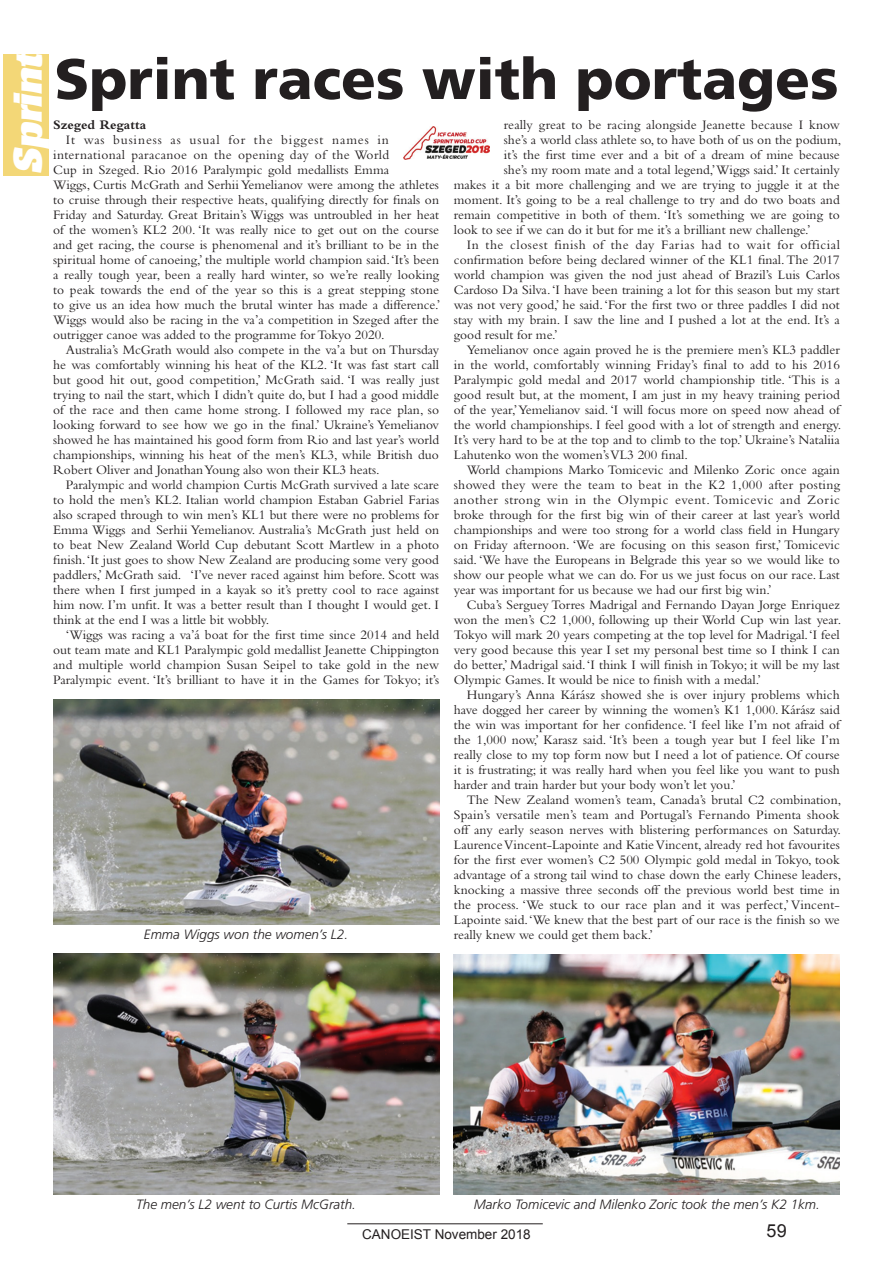
<style>
.page{position:relative;width:893px;height:1263px;background:#fff}
.page>*{position:absolute;margin:0;border:0;box-sizing:border-box;transform-origin:0 0}
.t1{font:900 57px "Frutiger";color:#231f20}
.t2{font:39px "Rillo Ital";color:#fff}
.t3{font:18px "Arial";color:#231f20}
.t4{font:13.5px/15px "Bembo";color:#231f20;text-align:justify}
.t5{font:13.5px "Bembo";letter-spacing:.04em;color:#231f20}
.t6{font:italic 300 13.5px "Frutiger";color:#231f20}
.t7{font:13.5px "Bembo";letter-spacing:.025em;color:#231f20}
.t8{font:13.5px "Arial";color:#231f20}
.t9{font:700 13.5px "Bembo";color:#231f20}
</style>
<div class="page">
<div style="left:4px;top:54px;width:45px;height:121px;background:#f3d777"></div>
<img style="left:404px;top:127px;width:85px;height:32px">
<img style="left:53px;top:699px;width:386px;height:225px">
<img style="left:53px;top:953px;width:386px;height:241px">
<img style="left:454px;top:954px;width:386px;height:240px">
<hr style="left:347px;top:1223px;width:196px;height:1px;background:#231f20">
<h2 class="t2" style="left:9px;top:174px;width:123px;rotate:-90deg">Sprint</h2>
<h1 class="t1" style="left:54px;top:45px;width:786px">Sprint races with portages</h1>
<p class="t4" style="left:504px;top:117px;width:337px">really great to be racing alongside Jeanette because I know</p>
<p class="t4" style="left:504px;top:132px;width:339px">she’s a world class athlete so, to have both of us on the podium,</p>
<p class="t4" style="left:504px;top:147px;width:337px">it’s the first time ever and a bit of a dream of mine because</p>
<p class="t4" style="left:504px;top:162px;width:337px">she’s my room mate and a total legend,’ Wiggs said.’ It certainly</p>
<p class="t4" style="left:454px;top:177px;width:387px">makes it a bit more challenging and we are trying to juggle it at the</p>
<p class="t4" style="left:454px;top:192px;width:387px">moment. It’s going to be a real challenge to try and do two boats and</p>
<p class="t4" style="left:454px;top:207px;width:387px">remain competitive in both of them. ‘It’s something we are going to</p>
<p class="t4" style="left:454px;top:222px;width:358px">look to see if we can do it but for me it’s a brilliant new challenge.’</p>
<p class="t5" style="left:467px;top:237px;width:375px">In the closest finish of the day Farias had to wait for official</p>
<p class="t4" style="left:454px;top:252px;width:387px">confirmation before being declared winner of the KL1 final. The 2017</p>
<p class="t4" style="left:454px;top:267px;width:387px">world champion was given the nod just ahead of Brazil’s Luis Carlos</p>
<p class="t4" style="left:454px;top:282px;width:387px">Cardoso Da Silva. ‘I have been training a lot for this season but my start</p>
<p class="t4" style="left:454px;top:297px;width:387px">was not very good,’ he said. ‘For the first two or three paddles I did not</p>
<p class="t4" style="left:454px;top:312px;width:387px">stay with my brain. I saw the line and I pushed a lot at the end. It’s a</p>
<p class="t4" style="left:454px;top:327px;width:105px">good result for me.’</p>
<p class="t4" style="left:467px;top:342px;width:375px">Yemelianov once again proved he is the premiere men’s KL3 paddler</p>
<p class="t4" style="left:454px;top:357px;width:387px">in the world, comfortably winning Friday’s final to add to his 2016</p>
<p class="t4" style="left:454px;top:372px;width:388px">Paralympic gold medal and 2017 world championship title. ‘This is a</p>
<p class="t4" style="left:454px;top:387px;width:387px">good result but, at the moment, I am just in my heavy training period</p>
<p class="t4" style="left:454px;top:402px;width:387px">of the year,’ Yemelianov said. ‘I will focus more on speed now ahead of</p>
<p class="t4" style="left:454px;top:417px;width:389px">the world championships. I feel good with a lot of strength and energy.</p>
<p class="t4" style="left:454px;top:432px;width:387px">It’s very hard to be at the top and to climb to the top.’ Ukraine’s Nataliia</p>
<p class="t4" style="left:454px;top:447px;width:235px">Lahutenko won the women’s VL3 200 final.</p>
<p class="t4" style="left:467px;top:462px;width:375px">World champions Marko Tomicevic and Milenko Zoric once again</p>
<p class="t7" style="left:454px;top:477px;width:388px">showed they were the team to beat in the K2 1,000 after posting</p>
<p class="t5" style="left:454px;top:492px;width:388px">another strong win in the Olympic event. Tomicevic and Zoric</p>
<p class="t4" style="left:454px;top:507px;width:387px">broke through for the first big win of their career at last year’s world</p>
<p class="t4" style="left:454px;top:522px;width:387px">championships and were too strong for a world class field in Hungary</p>
<p class="t4" style="left:454px;top:537px;width:387px">on Friday afternoon. ‘We are focusing on this season first,’ Tomicevic</p>
<p class="t4" style="left:454px;top:552px;width:387px">said. ‘We have the Europeans in Belgrade this year so we would like to</p>
<p class="t4" style="left:454px;top:567px;width:387px">show our people what we can do. For us we just focus on our race. Last</p>
<p class="t4" style="left:454px;top:582px;width:319px">year was important for us because we had our first big win.’</p>
<p class="t4" style="left:467px;top:597px;width:375px">Cuba’s Serguey Torres Madrigal and Fernando Dayan Jorge Enriquez</p>
<p class="t4" style="left:454px;top:612px;width:389px">won the men’s C2 1,000, following up their World Cup win last year.</p>
<p class="t4" style="left:454px;top:627px;width:387px">Tokyo will mark 20 years competing at the top level for Madrigal. ‘I feel</p>
<p class="t4" style="left:454px;top:642px;width:387px">very good because this year I set my personal best time so I think I can</p>
<p class="t4" style="left:454px;top:657px;width:387px">do better,’ Madrigal said. ‘I think I will finish in Tokyo; it will be my last</p>
<p class="t4" style="left:454px;top:672px;width:309px">Olympic Games. It would be nice to finish with a medal.’</p>
<p class="t4" style="left:467px;top:687px;width:375px">Hungary’s Anna Kárász showed she is over injury problems which</p>
<p class="t4" style="left:454px;top:702px;width:387px">have dogged her career by winning the women’s K1 1,000. Kárász said</p>
<p class="t4" style="left:454px;top:717px;width:387px">the win was important for her confidence. ‘I feel like I’m not afraid of</p>
<p class="t4" style="left:454px;top:732px;width:387px">the 1,000 now,’ Karasz said. ‘It’s been a tough year but I feel like I’m</p>
<p class="t4" style="left:454px;top:747px;width:387px">really close to my top form now but I need a lot of patience. Of course</p>
<p class="t4" style="left:454px;top:762px;width:387px">it is frustrating; it was really hard when you feel like you want to push</p>
<p class="t4" style="left:454px;top:777px;width:283px">harder and train harder but your body won’t let you.’</p>
<p class="t4" style="left:467px;top:792px;width:376px">The New Zealand women’s team, Canada’s brutal C2 combination,</p>
<p class="t4" style="left:454px;top:807px;width:387px">Spain’s versatile men’s team and Portugal’s Fernando Pimenta shook</p>
<p class="t4" style="left:454px;top:822px;width:389px">off any early season nerves with blistering performances on Saturday.</p>
<p class="t4" style="left:454px;top:837px;width:387px">Laurence Vincent-Lapointe and Katie Vincent, already red hot favourites</p>
<p class="t4" style="left:454px;top:852px;width:387px">for the first ever women’s C2 500 Olympic gold medal in Tokyo, took</p>
<p class="t4" style="left:454px;top:867px;width:389px">advantage of a strong tail wind to chase down the early Chinese leaders,</p>
<p class="t4" style="left:454px;top:882px;width:387px">knocking a massive three seconds off the previous world best time in</p>
<p class="t4" style="left:454px;top:897px;width:387px">the process. ‘We stuck to our race plan and it was perfect,’ Vincent-</p>
<p class="t4" style="left:454px;top:912px;width:387px">Lapointe said. ‘We knew that the best part of our race is the finish so we</p>
<p class="t4" style="left:454px;top:927px;width:201px">really knew we could get them back.’</p>
<p class="t9" style="left:53px;top:117px;width:95px">Szeged Regatta</p>
<p class="t4" style="left:53px;top:132px;width:389px;text-align:left;text-indent:13px">It was business as usual for the biggest names in international paracanoe on the opening day of the World<br>Cup in Szeged. Rio 2016 Paralympic gold medallists Emma<br>Wiggs, Curtis McGrath and Serhii Yemelianov were among the athletes to cruise through their respective heats, qualifying directly for finals on Friday and Saturday. Great Britain’s Wiggs was untroubled in her heat of the women’s KL2 200. ‘It was really nice to get out on the course and get racing, the course is phenomenal and it’s brilliant to be in the spiritual home of canoeing,’ the multiple world champion said. ‘It’s been a really tough year, been a really hard winter, so we’re really looking to peak towards the end of the year so this is a great stepping stone to give us an idea how much the brutal winter has made a difference.’ Wiggs would also be racing in the va’a competition in Szeged after the outrigger canoe was added to the programme for Tokyo 2020.</p>
<p class="t4" style="left:53px;top:342px;width:388px;text-indent:13px">Australia’s McGrath would also compete in the va’a but on Thursday he was comfortably winning his heat of the KL2. ‘It was fast start call but good hit out, good competition,’ McGrath said. ‘I was really just trying to nail the start, which I didn’t quite do, but I had a good middle of the race and then came home strong. I followed my race plan, so looking forward to see how we go in the final.’ Ukraine’s Yemelianov showed he has maintained his good form from Rio and last year’s world championships, winning his heat of the men’s KL3, while British duo Robert Oliver and Jonathan Young also won their KL3 heats.</p>
<p class="t4" style="left:53px;top:477px;width:388px;text-indent:13px">Paralympic and world champion Curtis McGrath survived a late scare to hold the men’s KL2. Italian world champion Estaban Gabriel Farias also scraped through to win men’s KL1 but there were no problems for Emma Wiggs and Serhii Yemelianov. Australia’s McGrath just held on to beat New Zealand World Cup debutant Scott Martlew in a photo finish. ‘It just goes to show New Zealand are producing some very good paddlers,’ McGrath said.   ‘I’ve never raced against him before. Scott was there when I first jumped in a kayak so it’s pretty cool to race against him now. I’m unfit. It was a better result than I thought I would get. I think at the end I was a little bit wobbly.</p>
<p class="t4" style="left:53px;top:627px;width:388px;text-indent:13px">‘Wiggs was racing a va’á boat for the first time since 2014 and held out team mate and KL1 Paralympic gold medallist Jeanette Chippington and multiple world champion Susan Seipel to take gold in the new Paralympic event. ‘It’s brilliant to have it in the Games for Tokyo; it’s</p>
<p class="t6" style="left:144px;top:927px;width:206px">Emma Wiggs won the women’s L2.</p>
<p class="t6" style="left:136px;top:1197px;width:221px">The men’s L2 went to Curtis McGrath.</p>
<p class="t6" style="left:474px;top:1197px;width:348px">Marko Tomicevic and Milenko Zoric took the men’s K2 1km.</p>
<p class="t8" style="left:362px;top:1225px;width:170px">CANOEIST November 2018</p>
<h3 class="t3" style="left:767px;top:1218px;width:22px">59</h3>
</div>
